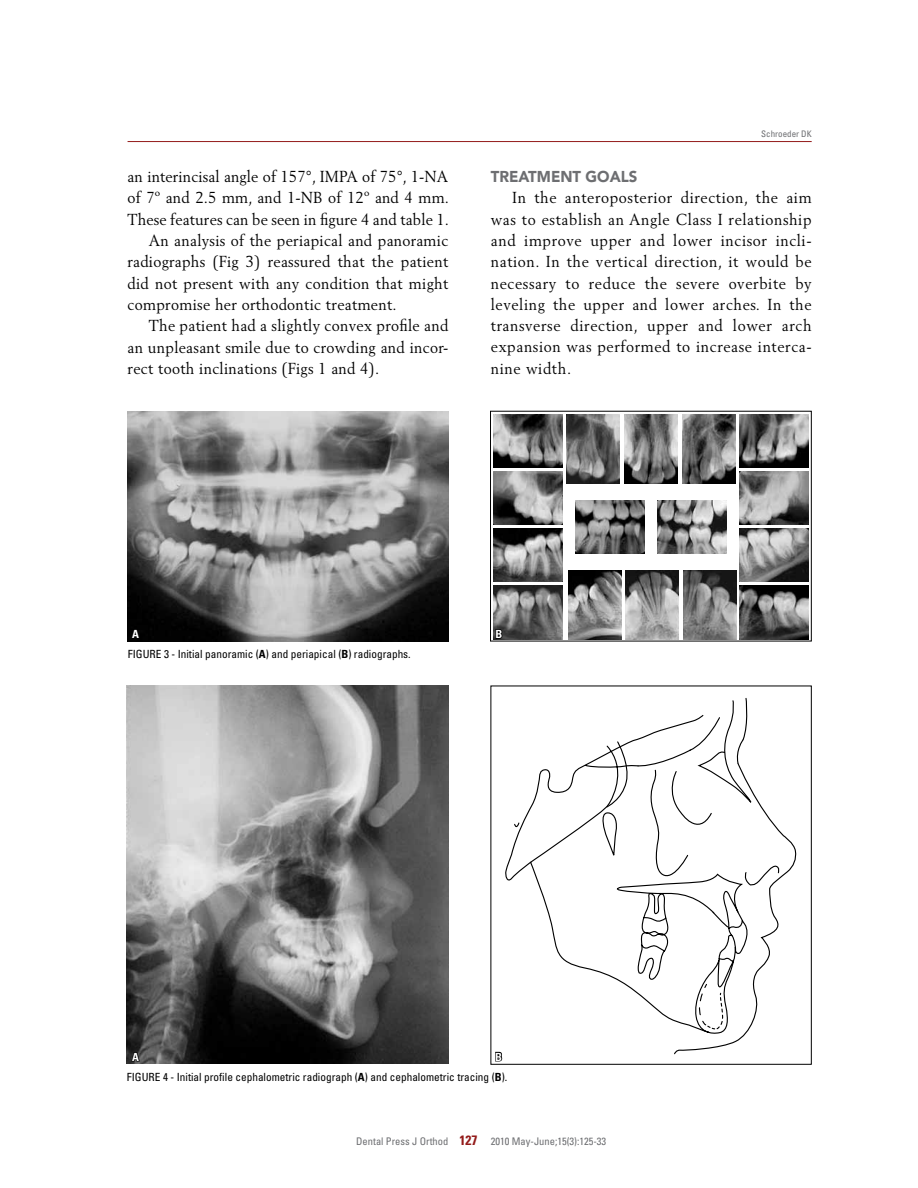
<style>
.page{position:relative;width:918px;height:1188px;background:#fff}
.page>*{position:absolute;margin:0;border:0;box-sizing:border-box;transform-origin:0 0}
.t1{font:15.75px/21.3px "Berling";letter-spacing:.02em;color:#000;text-align:justify;scale:.95 1}
.t2{font:900 15.75px "Avenir LT";color:#6d6e71;scale:.95 1}
.t3{font:condensed 11.25px "Univers";color:#000}
.t4{font:700 condensed 11.25px "Univers";color:#fff}
.t5{font:condensed 10.5px "Univers";color:#6d6e71}
.t6{font:condensed 9px "Univers";color:#6d6e71}
.s1{font-weight:700}
.s2{font-weight:700;font-size:13.5px;color:#931b1a}
</style>
<div class="page">
<img style="left:128px;top:411px;width:320px;height:231px">
<img style="left:127px;top:685px;width:321px;height:379px">
<div style="left:491px;top:686px;width:321px;height:379px;border:1px solid #000"></div>
<svg style="left:505px;top:698px;width:292px;height:357px"></svg>
<svg style="left:606px;top:739px;width:138px;height:190px"></svg>
<img style="left:567px;top:414px;width:53px;height:69px">
<img style="left:624px;top:414px;width:54px;height:69px">
<img style="left:682px;top:414px;width:53px;height:69px">
<img style="left:683px;top:570px;width:53px;height:69px">
<img style="left:626px;top:570px;width:53px;height:69px">
<img style="left:568px;top:570px;width:53px;height:69px">
<img style="left:576px;top:500px;width:69px;height:53px">
<img style="left:658px;top:500px;width:69px;height:53px">
<img style="left:740px;top:414px;width:69px;height:53px">
<img style="left:740px;top:471px;width:69px;height:54px">
<img style="left:493px;top:471px;width:69px;height:54px">
<img style="left:493px;top:586px;width:69px;height:53px">
<img style="left:493px;top:529px;width:69px;height:53px">
<img style="left:493px;top:414px;width:69px;height:53px">
<img style="left:740px;top:529px;width:69px;height:53px">
<img style="left:740px;top:586px;width:69px;height:53px">
<div style="left:490px;top:411px;width:322px;height:230px;border:1px solid #000"></div>
<svg style="left:130px;top:618px;width:11px;height:22px"></svg>
<svg style="left:495px;top:628px;width:9px;height:12px"></svg>
<svg style="left:130px;top:1040px;width:11px;height:23px"></svg>
<svg style="left:495px;top:1051px;width:8px;height:11px"></svg>
<svg style="left:698px;top:983px;width:26px;height:47px"></svg>
<hr style="left:128px;top:141px;width:684px;height:1px;background:#931b1a">
<p class="t1" style="left:128px;top:166px;width:339px">an interincisal angle of 157°, IMPA of 75°, 1-NA</p>
<p class="t1" style="left:128px;top:187px;width:340px">of 7º and 2.5 mm, and 1-NB of 12º and 4 mm.</p>
<p class="t1" style="left:128px;top:208px;width:340px">These features can be seen in figure 4 and table 1.</p>
<p class="t1" style="left:149px;top:230px;width:317px">An analysis of the periapical and panoramic</p>
<p class="t1" style="left:128px;top:251px;width:339px">radiographs (Fig 3) reassured that the patient</p>
<p class="t1" style="left:128px;top:272px;width:339px">did not present with any condition that might</p>
<p class="t1" style="left:128px;top:294px;width:285px">compromise her orthodontic treatment.</p>
<p class="t1" style="left:149px;top:315px;width:317px">The patient had a slightly convex profile and</p>
<p class="t1" style="left:128px;top:336px;width:339px">an unpleasant smile due to crowding and incor-</p>
<p class="t1" style="left:128px;top:357px;width:266px">rect tooth inclinations (Figs 1 and 4).</p>
<p class="t6" style="left:761px;top:128px;width:52px">Schroeder DK</p>
<p class="t2" style="left:491px;top:167px;width:156px">TREATMENT GOALS</p>
<p class="t1" style="left:491px;top:187px;width:339px;text-indent:21px">In the anteroposterior direction, the aim was to establish an Angle Class I relationship and improve upper and lower incisor incli&shy;nation. In the vertical direction, it would be necessary to reduce the severe overbite by leveling the upper and lower arches. In the transverse direction, upper and lower arch expansion was performed to increase interca&shy;nine width.</p>
<p class="t4" style="left:132px;top:627px;width:8px">A</p>
<p class="t4" style="left:495px;top:627px;width:8px">B</p>
<p class="t3" style="left:128px;top:647px;width:285px">FIGURE 3 - Initial panoramic (<span class="s1">A</span>) and periapical (<span class="s1">B</span>) radiographs.</p>
<p class="t4" style="left:132px;top:1050px;width:8px">A</p>
<p class="t4" style="left:495px;top:1050px;width:8px">B</p>
<p class="t3" style="left:127px;top:1070px;width:382px">FIGURE 4 - Initial profile cephalometric radiograph (<span class="s1">A</span>) and cephalometric tracing (<span class="s1">B</span>).</p>
<p class="t5" style="left:356px;top:1134px;width:252px">Dental Press J Orthod <span class="s2">127</span> 2010 May-June;15(3):125-33</p>
</div>
